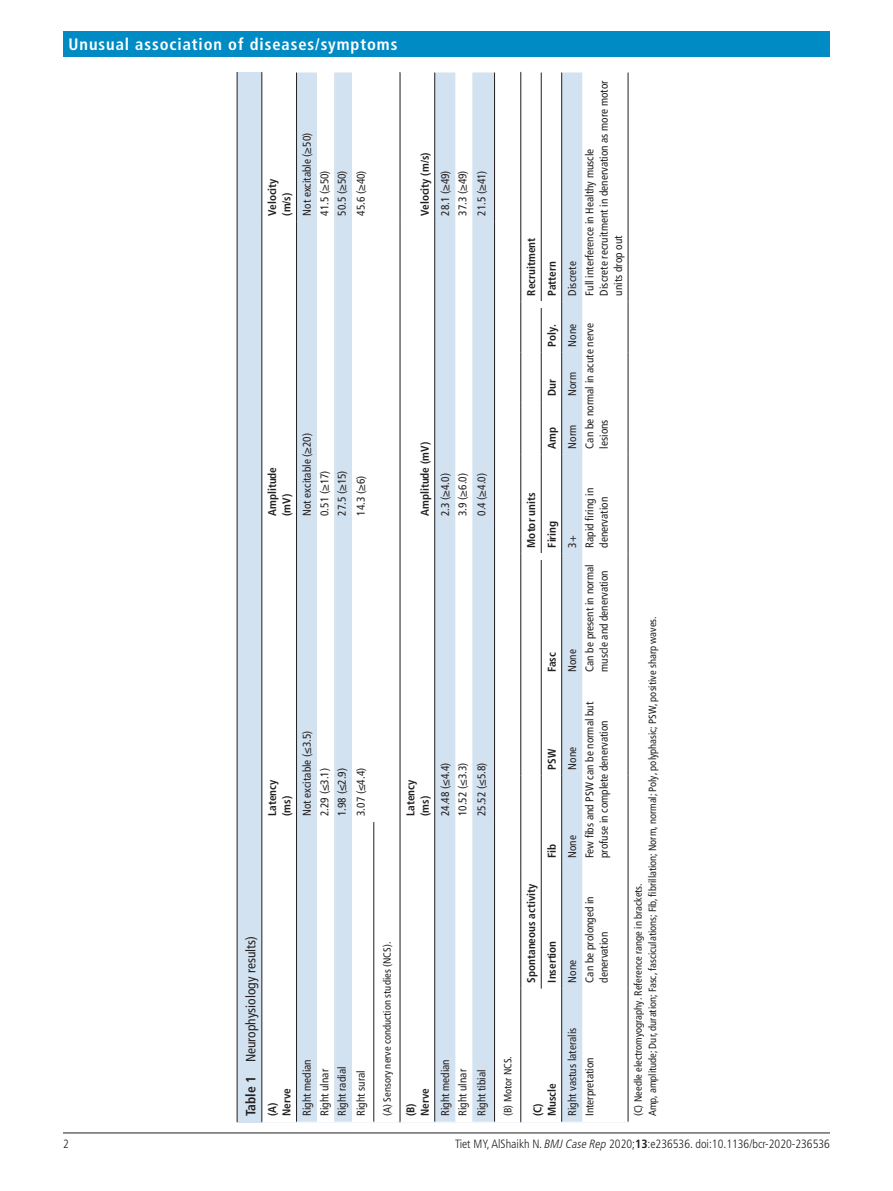
<style>
.page{position:relative;width:893px;height:1191px;background:#fff}
.page>*{position:absolute;margin:0;border:0;box-sizing:border-box;transform-origin:0 0}
.t1{font:700 condensed 16.5px "Frutiger LT Pro";letter-spacing:.055em;color:#fff}
.t2{font:condensed 13.5px "Frutiger LT Pro";color:#231f20}
.t3{font:300 condensed 12px "Frutiger LT Pro";color:#231f20}
.t4{font:condensed 11.25px/14.2px "Frutiger LT Pro";color:#231f20}
.t5{font:700 condensed 11.25px/14.2px "Frutiger LT Pro";color:#231f20}
.t6{font:condensed 10.5px/14.2px "Frutiger LT Pro";color:#231f20}
.s1{font-weight:700}
.s2{font-style:italic}
</style>
<div class="page">
<hr style="left:63px;top:1132px;width:767px;height:1px;background:#231f20">
<div style="left:63px;top:31px;width:767px;height:25px;background:#008bc5"></div>
<div style="left:237px;top:72px;width:419px;height:1050px;background:#d2e2f0"></div>
<hr style="left:237px;top:72px;width:1px;height:1050px;background:#231f20">
<div style="left:262px;top:73px;width:138px;height:1048px;background:#fff"></div>
<svg style="left:297px;top:73px;width:55px;height:1048px"></svg>
<hr style="left:261px;top:822px;width:1px;height:300px;background:#231f20">
<hr style="left:296px;top:822px;width:1px;height:300px;background:#231f20">
<hr style="left:261px;top:522px;width:1px;height:300px;background:#231f20">
<hr style="left:296px;top:522px;width:1px;height:300px;background:#231f20">
<hr style="left:261px;top:222px;width:1px;height:300px;background:#231f20">
<hr style="left:296px;top:222px;width:1px;height:300px;background:#231f20">
<hr style="left:261px;top:72px;width:1px;height:150px;background:#231f20">
<hr style="left:296px;top:72px;width:1px;height:150px;background:#231f20">
<hr style="left:373px;top:822px;width:1px;height:300px;background:#231f20">
<hr style="left:262px;top:1121px;width:35px;height:1px;background:#fff">
<svg style="left:298px;top:1121px;width:102px;height:1px"></svg>
<hr style="left:262px;top:72px;width:35px;height:1px;background:#fff">
<svg style="left:297px;top:72px;width:103px;height:1px"></svg>
<hr style="left:390px;top:72px;width:1px;height:1044px;background:#fff">
<div style="left:401px;top:73px;width:33px;height:1048px;background:#fff"></div>
<hr style="left:400px;top:822px;width:1px;height:300px;background:#231f20">
<hr style="left:434px;top:822px;width:1px;height:300px;background:#231f20">
<hr style="left:400px;top:522px;width:1px;height:300px;background:#231f20">
<hr style="left:434px;top:522px;width:1px;height:300px;background:#231f20">
<hr style="left:400px;top:222px;width:1px;height:300px;background:#231f20">
<hr style="left:434px;top:222px;width:1px;height:300px;background:#231f20">
<hr style="left:400px;top:72px;width:1px;height:150px;background:#231f20">
<hr style="left:434px;top:72px;width:1px;height:150px;background:#231f20">
<hr style="left:400px;top:1121px;width:35px;height:1px;background:#fff">
<hr style="left:400px;top:72px;width:35px;height:1px;background:#fff">
<div style="left:582px;top:73px;width:46px;height:1048px;background:#fff"></div>
<div style="left:628px;top:72px;width:28px;height:1050px;background:#fff"></div>
<hr style="left:628px;top:988px;width:1px;height:134px;background:#231f20">
<hr style="left:628px;top:864px;width:1px;height:124px;background:#231f20">
<hr style="left:628px;top:775px;width:1px;height:89px;background:#231f20">
<hr style="left:628px;top:678px;width:1px;height:97px;background:#231f20">
<hr style="left:628px;top:554px;width:1px;height:124px;background:#231f20">
<hr style="left:628px;top:455px;width:1px;height:99px;background:#231f20">
<hr style="left:628px;top:402px;width:1px;height:53px;background:#231f20">
<hr style="left:628px;top:353px;width:1px;height:49px;background:#231f20">
<hr style="left:628px;top:302px;width:1px;height:51px;background:#231f20">
<hr style="left:628px;top:72px;width:1px;height:230px;background:#231f20">
<hr style="left:582px;top:1121px;width:46px;height:1px;background:#fff">
<hr style="left:582px;top:72px;width:46px;height:1px;background:#fff">
<svg style="left:435px;top:72px;width:147px;height:1050px"></svg>
<h1 class="t1" style="left:69px;top:34px;width:330px">Unusual association of diseases/symptoms</h1>
<p class="t5" style="left:265px;top:216px;width:39px;rotate:-90deg">Velocity (m/s)</p>
<p class="t4" style="left:300px;top:216px;width:84px;rotate:-90deg">Not excitable (≥50)</p>
<p class="t4" style="left:335px;top:216px;width:47px;rotate:-90deg">50.5 (≥50)</p>
<p class="t4" style="left:317px;top:216px;width:47px;rotate:-90deg">41.5 (≥50)</p>
<p class="t4" style="left:354px;top:216px;width:47px;rotate:-90deg">45.6 (≥40)</p>
<p class="t5" style="left:418px;top:216px;width:65px;rotate:-90deg">Velocity (m/s)</p>
<p class="t4" style="left:456px;top:216px;width:47px;rotate:-90deg">37.3 (≥49)</p>
<p class="t4" style="left:438px;top:216px;width:47px;rotate:-90deg">28.1 (≥49)</p>
<p class="t4" style="left:475px;top:216px;width:47px;rotate:-90deg">21.5 (≥41)</p>
<p class="t5" style="left:265px;top:516px;width:50px;rotate:-90deg">Amplitude (mV)</p>
<p class="t4" style="left:300px;top:516px;width:84px;rotate:-90deg">Not excitable (≥20)</p>
<p class="t4" style="left:335px;top:516px;width:47px;rotate:-90deg">27.5 (≥15)</p>
<p class="t4" style="left:317px;top:516px;width:47px;rotate:-90deg">0.51 (≥17)</p>
<p class="t4" style="left:354px;top:516px;width:41px;rotate:-90deg">14.3 (≥6)</p>
<p class="t5" style="left:418px;top:516px;width:75px;rotate:-90deg">Amplitude (mV)</p>
<p class="t4" style="left:456px;top:516px;width:44px;rotate:-90deg">3.9 (≥6.0)</p>
<p class="t4" style="left:438px;top:516px;width:44px;rotate:-90deg">2.3 (≥4.0)</p>
<p class="t4" style="left:475px;top:516px;width:44px;rotate:-90deg">0.4 (≥4.0)</p>
<p class="t5" style="left:265px;top:816px;width:38px;rotate:-90deg">Latency (ms)</p>
<p class="t4" style="left:300px;top:816px;width:87px;rotate:-90deg">Not excitable (≤3.5)</p>
<p class="t4" style="left:335px;top:816px;width:50px;rotate:-90deg">1.98 (≤2.9)</p>
<p class="t4" style="left:317px;top:816px;width:50px;rotate:-90deg">2.29 (≤3.1)</p>
<p class="t4" style="left:354px;top:816px;width:50px;rotate:-90deg">3.07 (≤4.4)</p>
<p class="t5" style="left:403px;top:816px;width:38px;rotate:-90deg">Latency (ms)</p>
<p class="t4" style="left:456px;top:816px;width:55px;rotate:-90deg">10.52 (≤3.3)</p>
<p class="t4" style="left:438px;top:816px;width:55px;rotate:-90deg">24.48 (≤4.4)</p>
<p class="t4" style="left:475px;top:816px;width:55px;rotate:-90deg">25.52 (≤5.8)</p>
<p class="t2" style="left:243px;top:1116px;width:181px;rotate:-90deg"><span class="s1">Table 1</span> Neurophysiology results)</p>
<p class="t5" style="left:265px;top:1116px;width:29px;rotate:-90deg">(A)<br>Nerve</p>
<p class="t4" style="left:300px;top:1116px;width:58px;rotate:-90deg">Right median</p>
<p class="t4" style="left:335px;top:1116px;width:51px;rotate:-90deg">Right radial</p>
<p class="t4" style="left:317px;top:1116px;width:49px;rotate:-90deg">Right ulnar</p>
<p class="t4" style="left:354px;top:1116px;width:47px;rotate:-90deg">Right sural</p>
<p class="t6" style="left:380px;top:1116px;width:176px;rotate:-90deg">(A) Sensory nerve conduction studies (NCS).</p>
<p class="t5" style="left:403px;top:1116px;width:29px;rotate:-90deg">(B)<br>Nerve</p>
<p class="t4" style="left:438px;top:1116px;width:58px;rotate:-90deg">Right median</p>
<p class="t4" style="left:456px;top:1116px;width:49px;rotate:-90deg">Right ulnar</p>
<p class="t4" style="left:475px;top:1116px;width:48px;rotate:-90deg">Right tibial</p>
<p class="t5" style="left:524px;top:295px;width:59px;rotate:-90deg">Recruitment</p>
<p class="t5" style="left:545px;top:295px;width:36px;rotate:-90deg">Pattern</p>
<p class="t4" style="left:565px;top:295px;width:36px;rotate:-90deg">Discrete</p>
<p class="t4" style="left:583px;top:295px;width:216px;rotate:-90deg">Full interference in Healthy muscle<br>Discrete recruitment in denervation as more motor units drop out</p>
<p class="t5" style="left:545px;top:346px;width:24px;rotate:-90deg">Poly.</p>
<p class="t5" style="left:545px;top:396px;width:18px;rotate:-90deg">Dur</p>
<p class="t5" style="left:545px;top:448px;width:23px;rotate:-90deg">Amp</p>
<p class="t4" style="left:565px;top:346px;width:24px;rotate:-90deg">None</p>
<p class="t4" style="left:565px;top:396px;width:25px;rotate:-90deg">Norm</p>
<p class="t4" style="left:565px;top:448px;width:25px;rotate:-90deg">Norm</p>
<p class="t4" style="left:583px;top:448px;width:127px;rotate:-90deg">Can be normal in acute nerve lesions</p>
<p class="t5" style="left:524px;top:547px;width:57px;rotate:-90deg">Motor units</p>
<p class="t5" style="left:545px;top:547px;width:28px;rotate:-90deg">Firing</p>
<p class="t5" style="left:545px;top:672px;width:21px;rotate:-90deg">Fasc</p>
<p class="t4" style="left:565px;top:547px;width:14px;rotate:-90deg">3+</p>
<p class="t4" style="left:565px;top:672px;width:24px;rotate:-90deg">None</p>
<p class="t4" style="left:583px;top:547px;width:61px;rotate:-90deg">Rapid firing in denervation</p>
<p class="t4" style="left:583px;top:672px;width:109px;rotate:-90deg">Can be present in normal muscle and denervation</p>
<p class="t5" style="left:545px;top:769px;width:22px;rotate:-90deg">PSW</p>
<p class="t5" style="left:545px;top:858px;width:16px;rotate:-90deg">Fib</p>
<p class="t5" style="left:524px;top:982px;width:100px;rotate:-90deg">Spontaneous activity</p>
<p class="t5" style="left:545px;top:982px;width:43px;rotate:-90deg">Insertion</p>
<p class="t4" style="left:565px;top:769px;width:24px;rotate:-90deg">None</p>
<p class="t4" style="left:565px;top:858px;width:24px;rotate:-90deg">None</p>
<p class="t4" style="left:583px;top:858px;width:158px;rotate:-90deg">Few fibs and PSW can be normal but profuse in complete denervation</p>
<p class="t4" style="left:565px;top:982px;width:24px;rotate:-90deg">None</p>
<p class="t4" style="left:583px;top:982px;width:88px;rotate:-90deg">Can be prolonged in denervation</p>
<p class="t6" style="left:501px;top:1116px;width:61px;rotate:-90deg">(B) Motor NCS.</p>
<p class="t5" style="left:530px;top:1116px;width:34px;rotate:-90deg">(C)<br>Muscle</p>
<p class="t4" style="left:565px;top:1116px;width:90px;rotate:-90deg">Right vastus lateralis</p>
<p class="t4" style="left:583px;top:1116px;width:60px;rotate:-90deg">Interpretation</p>
<p class="t6" style="left:631px;top:1116px;width:501px;rotate:-90deg">(C) Needle electromyography. Reference range in brackets.<br>Amp, amplitude; Dur, duration; Fasc, fasciculations; Fib, fibrillation; Norm, normal; Poly, polyphasic; PSW, positive sharp waves.</p>
<p class="t3" style="left:63px;top:1136px;width:7px">2</p>
<p class="t3" style="left:455px;top:1136px;width:376px">Tiet MY, AlShaikh N. <span class="s2">BMJ Case Rep</span> 2020;<span class="s1">13</span>:e236536. doi:10.1136/bcr-2020-236536</p>
</div>
